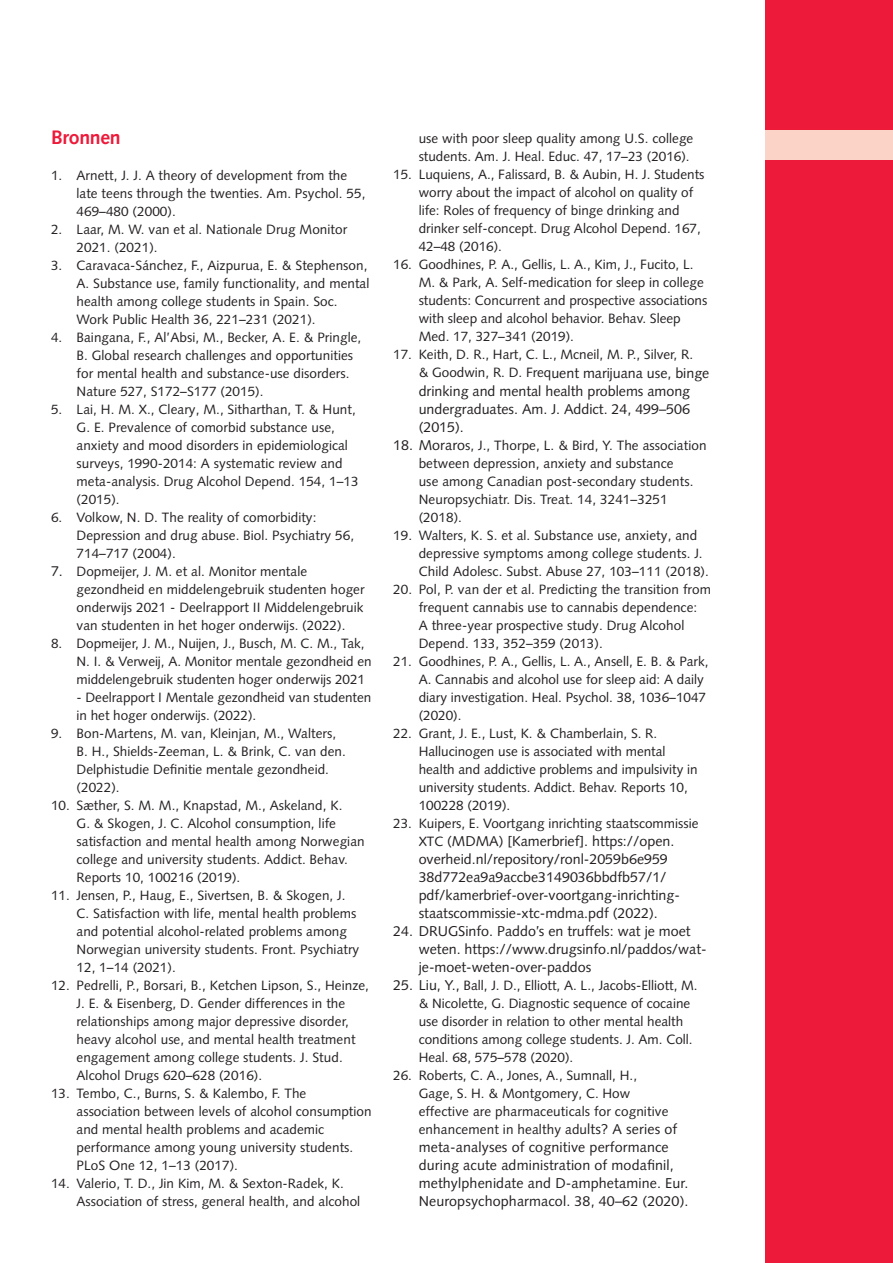
<style>
.page{position:relative;width:893px;height:1263px;background:#fff}
.page>*{position:absolute;margin:0;border:0;box-sizing:border-box;transform-origin:0 0}
.t1{font:700 19.5px "Syntax LT Pro";letter-spacing:-.015em;color:#ed1a3a}
.t2{font:14.25px/18px "Syntax LT Pro";color:#231f20}
.t3{font:13.5px/18px "Syntax LT Pro";letter-spacing:.005em;color:#231f20}
.s1{font-size:14.25px}
.s2{font-size:13.5px}
</style>
<div class="page">
<div style="left:765px;top:0;width:128px;height:1263px;background:#ed1a3a"></div>
<div style="left:765px;top:130px;width:128px;height:29px;background:#fcd3c7"></div>
<h1 class="t1" style="left:51px;top:125px;width:71px">Bronnen</h1>
<p class="t3" style="left:77px;top:166px;width:290px;text-indent:-26px">1. Arnett, J. J. A theory of development from the late teens through the twenties. Am. Psychol. 55,<br>469–480 (2000).</p>
<p class="t3" style="left:77px;top:220px;width:272px;text-indent:-26px">2. Laar, M. W. van et al. Nationale Drug Monitor<br>2021. (2021).</p>
<p class="t3" style="left:77px;top:256px;width:294px;text-indent:-26px">3. Caravaca-Sánchez, F., Aizpurua, E. &amp; Stephenson, A. Substance use, family functionality, and mental health among college students in Spain. Soc.<br>Work Public Health 36, 221–231 (2021).</p>
<p class="t3" style="left:77px;top:328px;width:286px;text-indent:-26px">4. Baingana, F., Al’Absi, M., Becker, A. E. &amp; Pringle, B. Global research challenges and opportunities for mental health and substance-use disorders.<br>Nature 527, S172–S177 (2015).</p>
<p class="t3" style="left:77px;top:400px;width:284px;text-indent:-26px">5. Lai, H. M. X., Cleary, M., Sitharthan, T. &amp; Hunt, G. E. Prevalence of comorbid substance use, anxiety and mood disorders in epidemiological surveys, 1990-2014: A systematic review and meta-analysis. Drug Alcohol Depend. 154, 1–13 (2015).</p>
<p class="t3" style="left:77px;top:508px;width:279px;text-indent:-26px">6. Volkow, N. D. The reality of comorbidity:<br>Depression and drug abuse. Biol. Psychiatry 56,<br>714–717 (2004).</p>
<p class="t3" style="left:77px;top:562px;width:290px;text-indent:-26px"><span class="s1">7.</span> Dopmeĳer, J. M. et al. Monitor mentale gezondheid en middelengebruik studenten hoger onderwĳs 2021 - Deelrapport II Middelengebruik van studenten in het hoger onderwĳs. (2022).</p>
<p class="t3" style="left:77px;top:634px;width:297px;text-indent:-26px">8. Dopmeĳer, J. M., Nuĳen, J., Busch, M. C. M., Tak,<br>N. I. &amp; Verweĳ, A. Monitor mentale gezondheid en middelengebruik studenten hoger onderwĳs 2021</p>
<p class="t3" style="left:77px;top:688px;width:296px">- Deelrapport I Mentale gezondheid van studenten in het hoger onderwĳs. (2022).</p>
<p class="t3" style="left:77px;top:724px;width:271px;text-indent:-26px">9. Bon-Martens, M. van, Kleinjan, M., Walters, B. H., Shields-Zeeman, L. &amp; Brink, C. van den.<br>Delphistudie Definitie mentale gezondheid. (2022).</p>
<p class="t3" style="left:77px;top:796px;width:290px;text-indent:-26px">10. Sæther, S. M. M., Knapstad, M., Askeland, K.<br>G. &amp; Skogen, J. C. Alcohol consumption, life satisfaction and mental health among Norwegian college and university students. Addict. Behav.<br>Reports 10, 100216 (2019).</p>
<p class="t3" style="left:77px;top:886px;width:284px;text-indent:-26px">11. Jensen, P., Haug, E., Sivertsen, B. &amp; Skogen, J.<br>C. Satisfaction with life, mental health problems and potential alcohol-related problems among Norwegian university students. Front. Psychiatry 12, 1–14 (2021).</p>
<p class="t3" style="left:77px;top:976px;width:294px;text-indent:-26px">12. Pedrelli, P., Borsari, B., Ketchen Lipson, S., Heinze, J. E. &amp; Eisenberg, D. Gender differences in the relationships among major depressive disorder, heavy alcohol use, and mental health treatment engagement among college students. J. Stud.<br>Alcohol Drugs 620–628 (2016).</p>
<p class="t3" style="left:77px;top:1084px;width:297px;text-indent:-26px">13. Tembo, C., Burns, S. &amp; Kalembo, F. The association between levels of alcohol consumption and mental health problems and academic performance among young university students.<br>PLoS One 12, 1–13 (2017).</p>
<p class="t3" style="left:77px;top:1174px;width:285px;text-indent:-26px">14. Valerio, T. D., Jin Kim, M. &amp; Sexton-Radek, K.<br>Association of stress, general health, and alcohol</p>
<p class="t3" style="left:419px;top:130px;width:276px">use with poor sleep quality among U.S. college students. Am. J. Heal. Educ. 47, 17–23 (2016).</p>
<p class="t3" style="left:419px;top:166px;width:287px;text-indent:-26px">15. Luquiens, A., Falissard, B. &amp; Aubin, H. J. Students worry about the impact of alcohol on quality of life: Roles of frequency of binge drinking and drinker self-concept. Drug Alcohol Depend. 167, 42–48 (2016).</p>
<p class="t3" style="left:419px;top:256px;width:290px;text-indent:-26px">16. Goodhines, P. A., Gellis, L. A., Kim, J., Fucito, L.<br>M. &amp; Park, A. Self-medication for sleep in college students: Concurrent and prospective associations with sleep and alcohol behavior. Behav. Sleep Med. 17, 327–341 (2019).</p>
<p class="t3" style="left:393px;top:346px;width:301px">17. Keith, D. R., Hart, C. L., Mcneil, M. P., Silver, R.</p>
<p class="t2" style="left:419px;top:364px;width:292px"><span class="s2">&amp; Goodwin, R. D. Freq</span>uent marĳuana use, binge drinking and mental health problems among undergraduates. Am. J. Addict. 24, 499–506 (2015).</p>
<p class="t3" style="left:419px;top:436px;width:289px;text-indent:-26px"><span class="s1">18. Moraro</span>s, J., Thorpe, L. &amp; Bird, Y. The association between depression, anxiety and substance<br>use among Canadian post-secondary students.<br>Neuropsychiatr. Dis. Treat. 14, 3241–3251 (2018).</p>
<p class="t3" style="left:419px;top:526px;width:292px;text-indent:-26px">19. Walters, K. S. et al. Substance use, anxiety, and depressive symptoms among college students. J.<br>Child Adolesc. Subst. Abuse 27, 103–111 (2018).</p>
<p class="t3" style="left:419px;top:580px;width:294px;text-indent:-26px">20. Pol, P. van der et al. Predicting the transition from frequent cannabis use to cannabis dependence:<br>A three-year prospective study. Drug Alcohol Depend. 133, 352–359 (2013).</p>
<p class="t3" style="left:419px;top:652px;width:291px;text-indent:-26px">21. Goodhines, P. A., Gellis, L. A., Ansell, E. B. &amp; Park, A. Cannabis and alcohol use for sleep aid: A daily diary investigation. Heal. Psychol. 38, 1036–1047 (2020).</p>
<p class="t3" style="left:419px;top:724px;width:280px;text-indent:-26px">22. Grant, J. E., Lust, K. &amp; Chamberlain, S. R.<br>Hallucinogen use is associated with mental health and addictive problems and impulsivity in university students. Addict. Behav. Reports 10, 100228 (2019).</p>
<p class="t3" style="left:393px;top:814px;width:307px">23. Kuipers, E. Voortgang inrichting staatscommissie</p>
<p class="t2" style="left:419px;top:832px;width:263px"><span class="s2">XTC</span> (MDMA) [Kamerbrief]. https://open. overheid.nl/repository/ronl-2059b6e959<br>38d772ea9a9accbe3149036bbdfb57/1/ pdf/kamerbrief-over-voortgang-inrichting&shy;staatscommissie-xtc-mdma.pdf (2022).</p>
<p class="t2" style="left:419px;top:922px;width:289px;text-indent:-26px">24. DRUGSinfo. Paddo’s en truffels: wat je moet weten. https://www.drugsinfo.nl/paddos/wat&shy;je-moet-weten-over-paddos</p>
<p class="t3" style="left:419px;top:976px;width:280px;text-indent:-26px"><span class="s1">25. Liu, Y.,</span> Ball, J. D., Elliott, A. L., Jacobs-Elliott, M. &amp; Nicolette, G. Diagnostic sequence of cocaine use disorder in relation to other mental health conditions among college students. J. Am. Coll.<br>Heal. 68, 575–578 (2020).</p>
<p class="t3" style="left:419px;top:1066px;width:260px;text-indent:-26px">26. Roberts, C. A., Jones, A., Sumnall, H.,<br>Gage, S. H. &amp; Montgomery, C. How effective are pharmaceuticals for cognitive enhancement in healthy adu<span class="s1">lts? A series of</span></p>
<p class="t2" style="left:419px;top:1138px;width:271px">meta-analyses of cognitive performance during acute administration of modafinil, methylphenidate and D-amphetamine. Eur.<br>Neuropsychopharmacol. 38, 40–62 (2020).</p>
</div>
